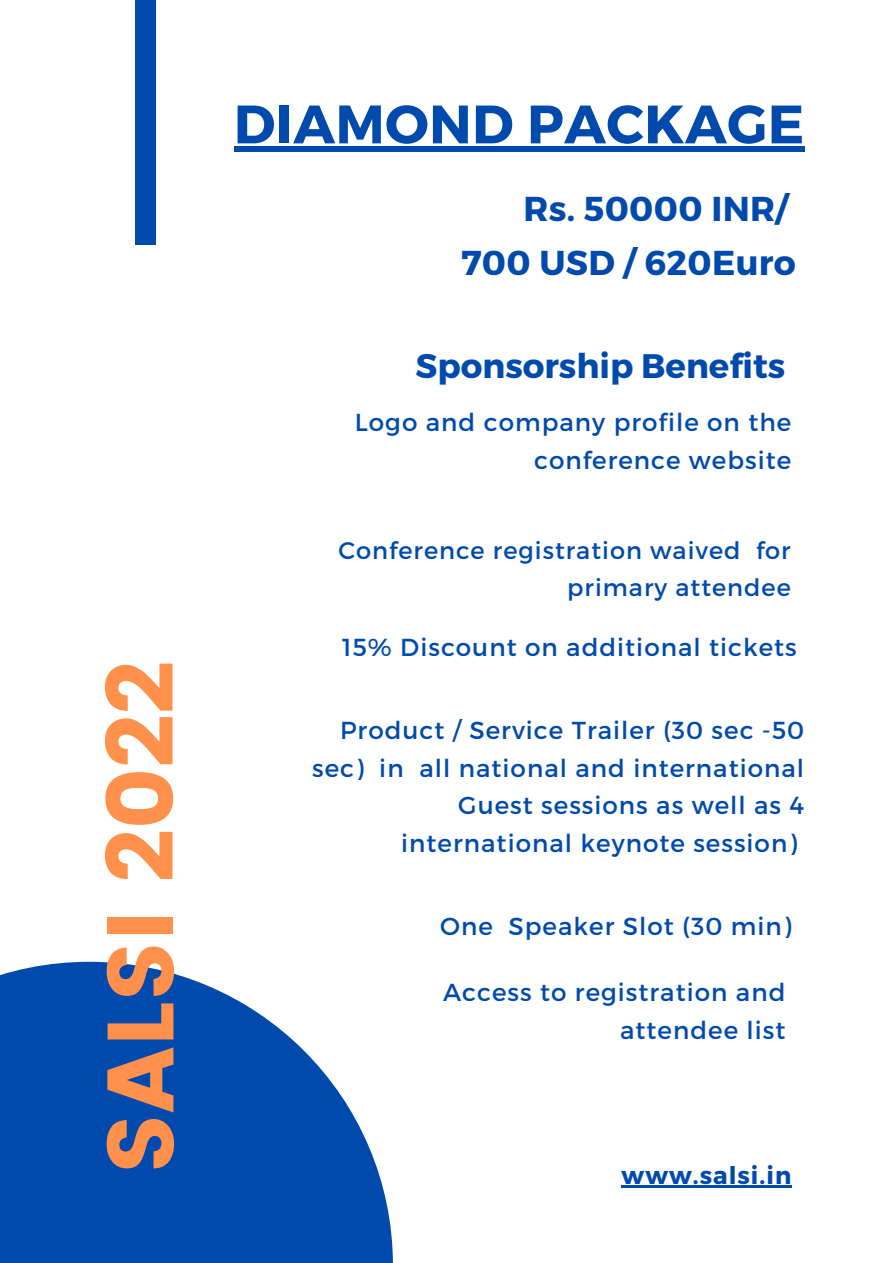
<style>
.page{position:relative;width:893px;height:1263px;background:#fff}
.page>*{position:absolute;margin:0;border:0;box-sizing:border-box;transform-origin:0 0}
.t1{font:93.75px "Poppins";color:#ff914d}
.t2{font:700 54px "Montserrat";letter-spacing:.01em;color:#004aad}
.t3{font:700 34.5px/54px "Montserrat";letter-spacing:.01em;color:#004aad;text-align:right}
.t4{font:700 33.97px "Montserrat";color:#004aad}
.t5{font:24.6px/37.7px "Montserrat";letter-spacing:.04em;color:#004aad;text-align:right}
.t6{font:700 24.22px "Montserrat";letter-spacing:.04em;color:#004aad}
.t7{font:24px/36.6px "Montserrat";letter-spacing:.04em;color:#004aad;text-align:right}
</style>
<div class="page">
<svg style="left:0;top:962px;width:393px;height:301px;fill:#004aad"></svg>
<div style="left:135px;top:0;width:21px;height:245px;background:#004aad"></div>
<div style="left:234px;top:146px;width:570px;height:5px;background:#004aad"></div>
<hr style="left:621px;top:1185px;width:171px;height:2px;background:#004aad">
<h1 class="t1" style="left:86px;top:1174px;width:515px;rotate:-90deg">SALSI 2022</h1>
<h2 class="t2" style="left:234px;top:89px;width:572px">DIAMOND PACKAGE</h2>
<h3 class="t3" style="left:461px;top:180px;width:336px">Rs. 50000 INR/<br>700 USD / 620Euro</h3>
<h3 class="t4" style="left:415px;top:344px;width:371px">Sponsorship Benefits</h3>
<p class="t5" style="left:355px;top:402px;width:438px">Logo and company profile on the conference website</p>
<p class="t7" style="left:338px;top:531px;width:454px">Conference registration waived for primary attendee</p>
<p class="t5" style="left:342px;top:627px;width:456px">15% Discount on additional tickets</p>
<p class="t5" style="left:312px;top:710px;width:493px">Product / Service Trailer (30 sec -50 sec) in all national and international Guest sessions as well as 4 international keynote session)</p>
<p class="t5" style="left:440px;top:906px;width:353px">One Speaker Slot (30 min)</p>
<p class="t5" style="left:443px;top:972px;width:344px">Access to registration and attendee list</p>
<p class="t6" style="left:621px;top:1159px;width:171px">www.salsi.in</p>
</div>
